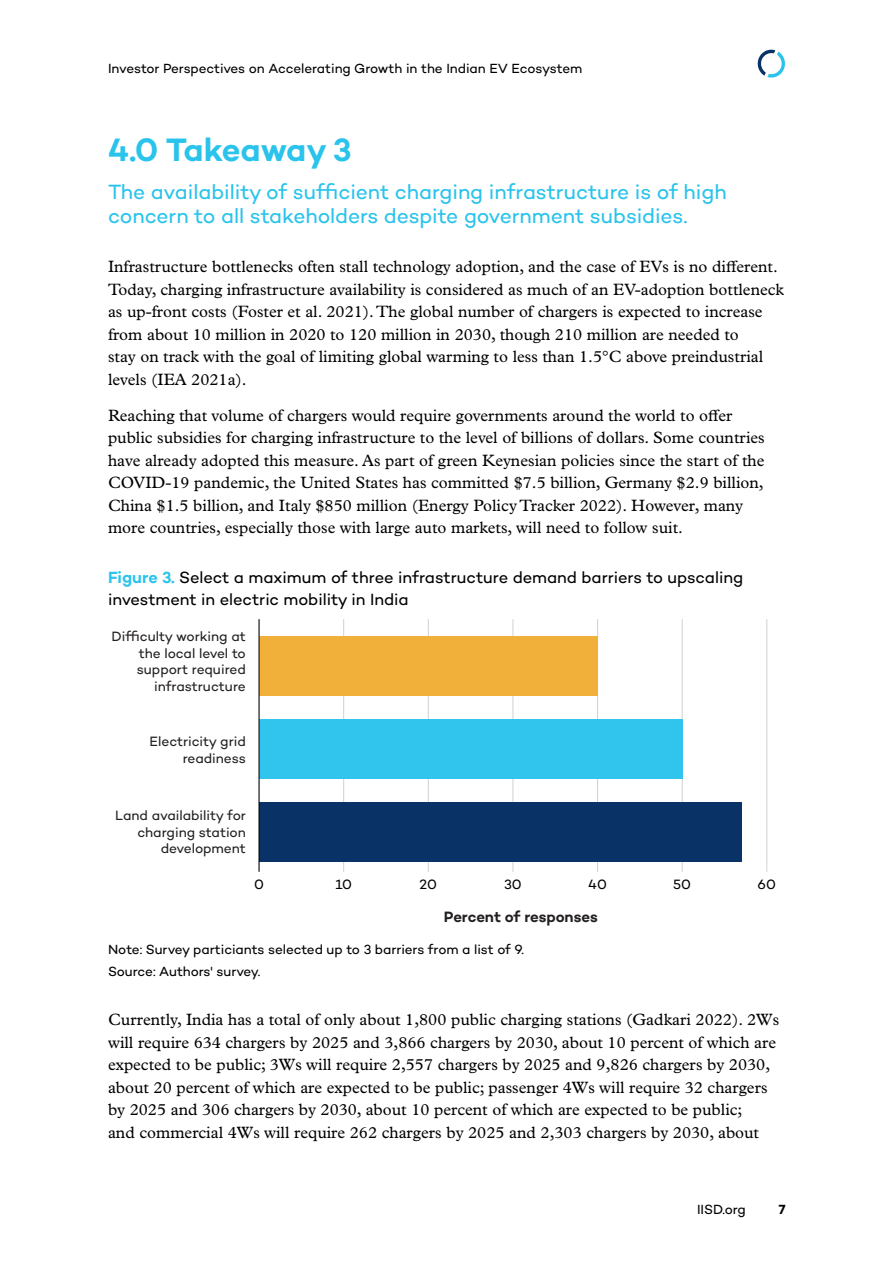
<style>
.page{position:relative;width:893px;height:1263px;background:#fff}
.page>*{position:absolute;margin:0;border:0;box-sizing:border-box;transform-origin:0 0}
.t1{font:600 33px "Campton";letter-spacing:-.01em;color:#29c3ec}
.t2{font:21px/24px "Campton";letter-spacing:-.005em;color:#29c3ec}
.t3{font:16.5px/22.5px "Plantin MT Pro";color:#000}
.Figure_title{font:16.5px/22.5px "Campton";letter-spacing:-.005em;color:#000}
.t4{font:600 15.3px "Campton";letter-spacing:-.01em;color:#231f20}
.t5{font:13.8px/16.5px "Campton";letter-spacing:-.005em;color:#231f20;text-align:right}
.t6{font:13.8px "Campton";color:#000}
.Source{font:13.5px "Campton";letter-spacing:-.01em;color:#000}
.t7{font:600 13.5px "Campton";color:#000}
.s1{font-weight:600;color:#29c3ec}
</style>
<div class="page">
<svg style="left:757px;top:49px;width:28px;height:29px"></svg>
<hr style="left:343px;top:619px;width:1px;height:253px;background:#cfd1d0">
<hr style="left:428px;top:619px;width:1px;height:253px;background:#cfd1d0">
<hr style="left:512px;top:619px;width:1px;height:253px;background:#cfd1d0">
<hr style="left:597px;top:619px;width:1px;height:253px;background:#cfd1d0">
<hr style="left:682px;top:619px;width:1px;height:253px;background:#cfd1d0">
<hr style="left:766px;top:619px;width:1px;height:253px;background:#cfd1d0">
<div style="left:259px;top:636px;width:339px;height:60px;background:#f1b039"></div>
<div style="left:259px;top:719px;width:423px;height:60px;background:#31c4ec"></div>
<div style="left:259px;top:802px;width:482px;height:60px;background:#093266"></div>
<hr style="left:259px;top:619px;width:1px;height:253px;background:#000">
<p class="Source" style="left:108px;top:60px;width:476px">Investor Perspectives on Accelerating Growth in the Indian EV Ecosystem</p>
<h1 class="t1" style="left:108px;top:129px;width:245px">4.0 Takeaway 3</h1>
<h3 class="t2" style="left:108px;top:179px;width:620px">The availability of sufficient charging infrastructure is of high concern to all stakeholders despite government subsidies.</h3>
<p class="t3" style="left:108px;top:256px;width:677px">Infrastructure bottlenecks often stall technology adoption, and the case of EVs is no different.<br>Today, charging infrastructure availability is considered as much of an EV-adoption bottleneck as up-front costs (Foster et al. 2021). The global number of chargers is expected to increase from about 10 million in 2020 to 120 million in 2030, though 210 million are needed to<br>stay on track with the goal of limiting global warming to less than 1.5°C above preindustrial levels (IEA 2021a).</p>
<p class="t3" style="left:108px;top:404px;width:658px">Reaching that volume of chargers would require governments around the world to offer public subsidies for charging infrastructure to the level of billions of dollars. Some countries have already adopted this measure. As part of green Keynesian policies since the start of the COVID-19 pandemic, the United States has committed $7.5 billion, Germany $2.9 billion, China $1.5 billion, and Italy $850 million (Energy Policy Tracker 2022). However, many more countries, especially those with large auto markets, will need to follow suit.</p>
<p class="Figure_title" style="left:108px;top:566px;width:637px"><span class="s1">Figure 3.</span> Select a maximum of three infrastructure demand barriers to upscaling investment in electric mobility in India</p>
<p class="t5" style="left:112px;top:628px;width:136px">Difficulty working at the local level to support required infrastructure</p>
<p class="t5" style="left:150px;top:733px;width:98px">Electricity grid readiness</p>
<p class="t5" style="left:115px;top:807px;width:132px">Land availability for charging station development</p>
<p class="t6" style="left:254px;top:875px;width:11px">0</p>
<p class="t6" style="left:335px;top:875px;width:18px">10</p>
<p class="t6" style="left:420px;top:875px;width:19px">20</p>
<p class="t6" style="left:504px;top:875px;width:19px">30</p>
<p class="t6" style="left:588px;top:875px;width:20px">40</p>
<p class="t6" style="left:673px;top:875px;width:19px">50</p>
<p class="t6" style="left:758px;top:875px;width:20px">60</p>
<p class="t4" style="left:444px;top:907px;width:155px">Percent of responses</p>
<p class="Source" style="left:108px;top:941px;width:418px">Note: Survey particiants selected up to 3 barriers from a list of 9.</p>
<p class="Source" style="left:108px;top:962px;width:154px">Source: Authors' survey.</p>
<p class="t3" style="left:108px;top:1008px;width:673px">Currently, India has a total of only about 1,800 public charging stations (Gadkari 2022). 2Ws will require 634 chargers by 2025 and 3,866 chargers by 2030, about 10 percent of which are expected to be public; 3Ws will require 2,557 chargers by 2025 and 9,826 chargers by 2030, about 20 percent of which are expected to be public; passenger 4Ws will require 32 chargers by 2025 and 306 chargers by 2030, about 10 percent of which are expected to be public;<br>and commercial 4Ws will require 262 chargers by 2025 and 2,303 chargers by 2030, about</p>
<p class="Source" style="left:697px;top:1201px;width:50px">IISD.org</p>
<p class="t7" style="left:779px;top:1201px;width:8px">7</p>
</div>
